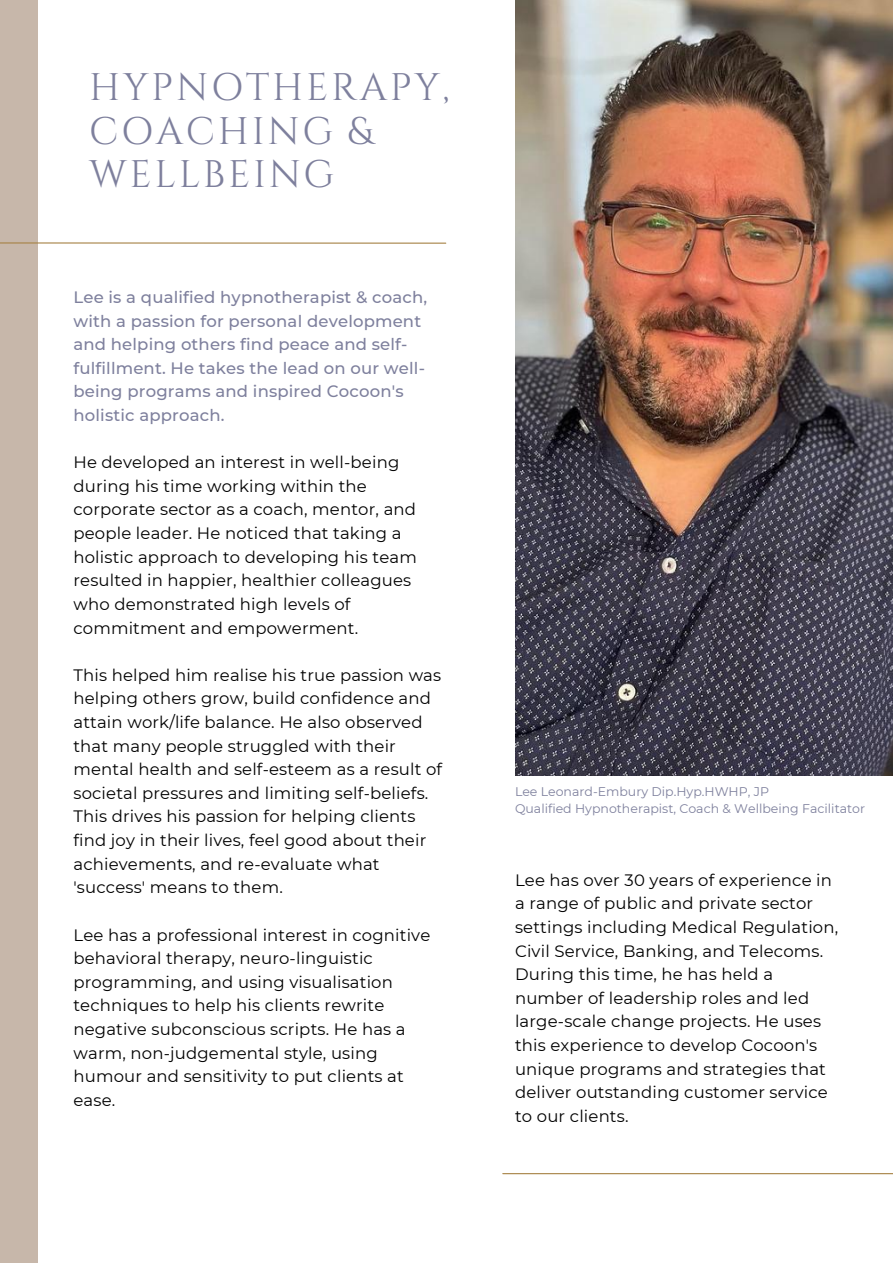
<style>
.page{position:relative;width:893px;height:1264px;background:#fff}
.page>*{position:absolute;margin:0;border:0;box-sizing:border-box;transform-origin:0 0}
.t1{font:38.4px/43.8px "Cinzel";letter-spacing:.07em;color:#7e809d}
.t2{font:16.5px/23.5px "Montserrat";letter-spacing:.01em;color:#000}
.t3{font:500 16.5px/23.5px "Montserrat";letter-spacing:.01em;color:#7e809d}
.t4{font:12.45px/16.6px "Montserrat";color:#7e809d}
</style>
<div class="page">
<img style="left:515px;top:0;width:377px;height:775px">
<div style="left:0;top:0;width:38px;height:1262px;background:#c7b7aa"></div>
<svg style="left:0;top:242px;width:447px;height:2px"></svg>
<hr style="left:502px;top:1173px;width:390px;height:1px;background:#a68245">
<h1 class="t1" style="left:89px;top:66px;width:362px">HYPNOTHERAPY,<br>COACHING &amp;<br>WELLBEING</h1>
<p class="t3" style="left:73px;top:285px;width:355px">Lee is a qualified hypnotherapist &amp; coach, with a passion for personal development and helping others find peace and self&shy;fulfillment. He takes the lead on our well&shy;being programs and inspired Cocoon's holistic approach.</p>
<p class="t2" style="left:73px;top:450px;width:345px">He developed an interest in well-being during his time working within the corporate sector as a coach, mentor, and people leader. He noticed that taking a holistic approach to developing his team resulted in happier, healthier colleagues who demonstrated high levels of commitment and empowerment.</p>
<p class="t2" style="left:73px;top:663px;width:370px">This helped him realise his true passion was helping others grow, build confidence and attain work/life balance. He also observed that many people struggled with their mental health and self-esteem as a result of societal pressures and limiting self-beliefs.<br>This drives his passion for helping clients find joy in their lives, feel good about their achievements, and re-evaluate what 'success' means to them.</p>
<p class="t2" style="left:73px;top:922px;width:358px">Lee has a professional interest in cognitive behavioral therapy, neuro-linguistic programming, and using visualisation techniques to help his clients rewrite negative subconscious scripts. He has a warm, non-judgemental style, using humour and sensitivity to put clients at ease.</p>
<p class="t4" style="left:515px;top:783px;width:351px">Lee Leonard-Embury Dip.Hyp.HWHP, JP<br>Qualified Hypnotherapist, Coach &amp; Wellbeing Facilitator</p>
<p class="t2" style="left:515px;top:868px;width:325px">Lee has over 30 years of experience in a range of public and private sector settings including Medical Regulation, Civil Service, Banking, and Telecoms.<br>During this time, he has held a number of leadership roles and led large-scale change projects. He uses this experience to develop Cocoon's unique programs and strategies that deliver outstanding customer service to our clients.</p>
</div>
